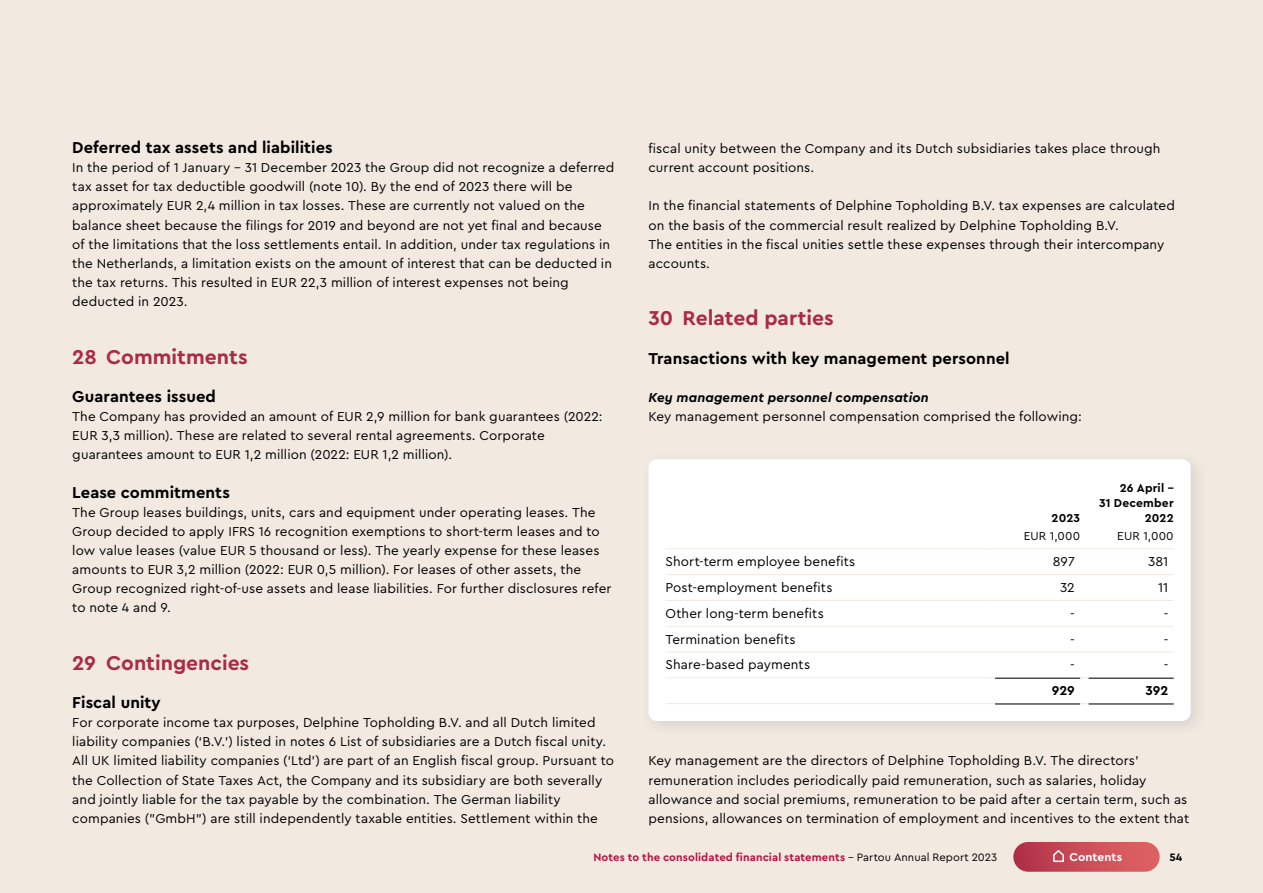
<style>
.page{position:relative;width:1263px;height:893px;background:#f2e9e1}
.page>*{position:absolute;margin:0;border:0;box-sizing:border-box;transform-origin:0 0}
.t1{font:700 21px "Cera Pro";color:#a92b46}
.t2{font:700 16.5px "Cera Pro";letter-spacing:.005em;color:#000}
.t3{font:13.5px/19.2px "Cera Pro";letter-spacing:.01em;color:#000}
.t4{font:italic 700 13.5px "Cera Pro";letter-spacing:.01em;color:#000}
.t5{font:700 13.5px "Cera Pro";color:#000}
.t6{font:700 12px/15px "Cera Pro";letter-spacing:.015em;color:#000;text-align:right}
.t7{font:12px "Cera Pro";letter-spacing:.015em;color:#000}
.t8{font:700 12px "Cera Pro";color:#fff}
.t9{font:700 11.25px "Cera Pro";letter-spacing:.01em;color:#b71545}
.t10{font:700 11.25px "Cera Pro";color:#000}
.s1{font-weight:400;color:#000}
</style>
<div class="page">
<div style="left:639px;top:450px;width:569px;height:289px;background:#000;opacity:.1"></div>
<div style="left:648px;top:459px;width:543px;height:262px;background:#fff;border-radius:9px"></div>
<hr style="left:1080px;top:548px;width:94px;height:1px;background:#f2e9e1">
<hr style="left:665px;top:574px;width:321px;height:1px;background:#f2e9e1">
<hr style="left:1080px;top:574px;width:94px;height:1px;background:#f2e9e1">
<hr style="left:665px;top:600px;width:321px;height:1px;background:#f2e9e1">
<hr style="left:1080px;top:600px;width:94px;height:1px;background:#f2e9e1">
<hr style="left:665px;top:626px;width:321px;height:1px;background:#f2e9e1">
<hr style="left:1080px;top:626px;width:94px;height:1px;background:#f2e9e1">
<hr style="left:665px;top:652px;width:321px;height:1px;background:#f2e9e1">
<hr style="left:1080px;top:652px;width:94px;height:1px;background:#f2e9e1">
<hr style="left:665px;top:677px;width:321px;height:1px;background:#f2e9e1">
<hr style="left:1080px;top:677px;width:94px;height:1px;background:#f2e9e1">
<hr style="left:665px;top:703px;width:321px;height:1px;background:#f2e9e1">
<hr style="left:1080px;top:703px;width:94px;height:1px;background:#f2e9e1">
<hr style="left:986px;top:574px;width:94px;height:1px;background:#f2e9e1">
<hr style="left:986px;top:600px;width:94px;height:1px;background:#f2e9e1">
<hr style="left:986px;top:626px;width:94px;height:1px;background:#f2e9e1">
<hr style="left:986px;top:652px;width:94px;height:1px;background:#f2e9e1">
<hr style="left:986px;top:677px;width:94px;height:1px;background:#f2e9e1">
<hr style="left:986px;top:703px;width:94px;height:1px;background:#f2e9e1">
<hr style="left:665px;top:548px;width:321px;height:1px;background:#f2e9e1">
<hr style="left:986px;top:548px;width:94px;height:1px;background:#f2e9e1">
<hr style="left:995px;top:678px;width:85px;height:1px;background:#000">
<hr style="left:1089px;top:678px;width:85px;height:1px;background:#000">
<hr style="left:995px;top:704px;width:85px;height:1px;background:#000">
<hr style="left:1089px;top:704px;width:85px;height:1px;background:#000">
<div style="left:1013px;top:842px;width:146px;height:30px;background:linear-gradient(to right,#b0334b,#e26563);border-radius:15px"></div>
<svg style="left:1052px;top:849px;width:13px;height:14px"></svg>
<p class="t2" style="left:72px;top:137px;width:262px">Deferred tax assets and liabilities</p>
<p class="t3" style="left:72px;top:157px;width:544px">In the period of 1 January – 31 December 2023 the Group did not recognize a deferred tax asset for tax deductible goodwill (note 10). By the end of 2023 there will be approximately EUR 2,4 million in tax losses. These are currently not valued on the balance sheet because the filings for 2019 and beyond are not yet final and because of the limitations that the loss settlements entail. In addition, under tax regulations in the Netherlands, a limitation exists on the amount of interest that can be deducted in the tax returns. This resulted in EUR 22,3 million of interest expenses not being deducted in 2023.</p>
<p class="t3" style="left:648px;top:138px;width:513px">fiscal unity between the Company and its Dutch subsidiaries takes place through current account positions.</p>
<p class="t3" style="left:648px;top:196px;width:528px">In the financial statements of Delphine Topholding B.V. tax expenses are calculated on the basis of the commercial result realized by Delphine Topholding B.V.<br>The entities in the fiscal unities settle these expenses through their intercompany accounts.</p>
<h1 class="t1" style="left:648px;top:304px;width:187px">30 Related parties</h1>
<p class="t2" style="left:648px;top:347px;width:363px">Transactions with key management personnel</p>
<p class="t4" style="left:648px;top:388px;width:282px">Key management personnel compensation</p>
<p class="t3" style="left:648px;top:406px;width:435px">Key management personnel compensation comprised the following:</p>
<h1 class="t1" style="left:72px;top:343px;width:177px">28 Commitments</h1>
<p class="t2" style="left:72px;top:385px;width:145px">Guarantees issued</p>
<p class="t3" style="left:72px;top:406px;width:532px">The Company has provided an amount of EUR 2,9 million for bank guarantees (2022:<br>EUR 3,3 million). These are related to several rental agreements. Corporate guarantees amount to EUR 1,2 million (2022: EUR 1,2 million).</p>
<p class="t2" style="left:72px;top:481px;width:159px">Lease commitments</p>
<p class="t3" style="left:72px;top:502px;width:541px">The Group leases buildings, units, cars and equipment under operating leases. The Group decided to apply IFRS 16 recognition exemptions to short-term leases and to low value leases (value EUR 5 thousand or less). The yearly expense for these leases amounts to EUR 3,2 million (2022: EUR 0,5 million). For leases of other assets, the Group recognized right-of-use assets and lease liabilities. For further disclosures refer to note 4 and 9.</p>
<p class="t6" style="left:1099px;top:480px;width:76px">26 April -<br>31 December<br>2022</p>
<p class="t7" style="left:1117px;top:528px;width:58px">EUR 1,000</p>
<p class="t6" style="left:1052px;top:510px;width:30px">2023</p>
<p class="t7" style="left:1024px;top:528px;width:58px">EUR 1,000</p>
<p class="t3" style="left:665px;top:551px;width:191px">Short-term employee benefits</p>
<p class="t3" style="left:1053px;top:551px;width:23px">897</p>
<p class="t3" style="left:1148px;top:551px;width:22px">381</p>
<p class="t3" style="left:665px;top:577px;width:169px">Post-employment benefits</p>
<p class="t3" style="left:1060px;top:577px;width:16px">32</p>
<p class="t3" style="left:1158px;top:577px;width:12px">11</p>
<p class="t3" style="left:665px;top:603px;width:160px">Other long-term benefits</p>
<p class="t3" style="left:1070px;top:603px;width:6px">-</p>
<p class="t3" style="left:1164px;top:603px;width:6px">-</p>
<p class="t3" style="left:665px;top:629px;width:132px">Termination benefits</p>
<p class="t3" style="left:1070px;top:629px;width:6px">-</p>
<p class="t3" style="left:1164px;top:629px;width:6px">-</p>
<p class="t3" style="left:665px;top:655px;width:146px">Share-based payments</p>
<p class="t3" style="left:1070px;top:655px;width:6px">-</p>
<p class="t3" style="left:1164px;top:655px;width:6px">-</p>
<p class="t5" style="left:1052px;top:682px;width:25px">929</p>
<p class="t5" style="left:1145px;top:682px;width:24px">392</p>
<h1 class="t1" style="left:72px;top:649px;width:178px">29 Contingencies</h1>
<p class="t2" style="left:72px;top:691px;width:90px">Fiscal unity</p>
<p class="t3" style="left:72px;top:712px;width:543px">For corporate income tax purposes, Delphine Topholding B.V. and all Dutch limited liability companies (‘B.V.’) listed in notes 6 List of subsidiaries are a Dutch fiscal unity.<br>All UK limited liability companies (‘Ltd’) are part of an English fiscal group. Pursuant to the Collection of State Taxes Act, the Company and its subsidiary are both severally and jointly liable for the tax payable by the combination. The German liability companies ("GmbH") are still independently taxable entities. Settlement within the</p>
<p class="t3" style="left:648px;top:751px;width:542px">Key management are the directors of Delphine Topholding B.V. The directors’ remuneration includes periodically paid remuneration, such as salaries, holiday allowance and social premiums, remuneration to be paid after a certain term, such as pensions, allowances on termination of employment and incentives to the extent that</p>
<p class="t9" style="left:593px;top:850px;width:405px">Notes to the consolidated financial statements <span class="s1">- Partou Annual Report 2023</span></p>
<p class="t8" style="left:1069px;top:849px;width:54px">Contents</p>
<p class="t10" style="left:1169px;top:850px;width:14px">54</p>
</div>
